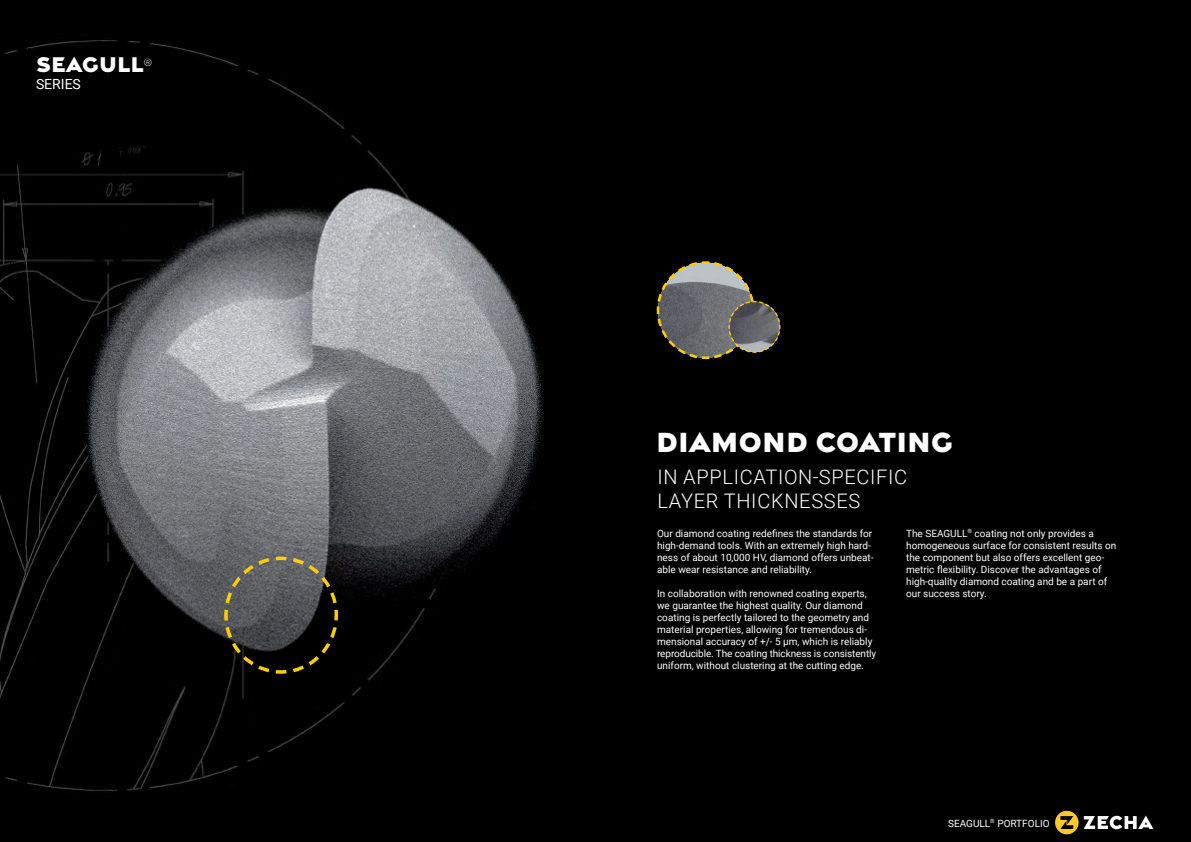
<style>
.page{position:relative;width:1191px;height:842px;background:#fff}
.page>*{position:absolute;margin:0;border:0;box-sizing:border-box;transform-origin:0 0}
.t1{font:30px "Zecha 2030";color:#fff}
.t2{font:23px "Zecha 2030";color:#fff}
.t3{font:300 20px/24px "Roboto";letter-spacing:.035em;color:#fff}
.t4{font:14px "Roboto";color:#fff}
.t5{font:10px/12px "Roboto";color:#fff}
.t6{font:300 7px "Roboto";color:#000}
</style>
<div class="page">
<img style="left:0;top:0;width:1191px;height:842px">
<svg style="left:655px;top:260px;width:126px;height:100px;background:#555550"></svg>
<div style="left:1055px;top:811px;width:23px;height:23px;background:#ffc729;border-radius:50%"></div>
<svg style="left:1060px;top:816px;width:13px;height:13px"></svg>
<svg style="left:1083px;top:815px;width:70px;height:14px"></svg>
<svg style="left:222px;top:555px;width:118px;height:120px;background:#3f3e36"></svg>
<h2 class="t2" style="left:36px;top:48px;width:118px">SEAGULL<sup>®</sup></h2>
<h3 class="t4" style="left:36px;top:74px;width:46px">SERIES</h3>
<p class="t6" style="left:145px;top:55px;width:7px">®</p>
<h1 class="t1" style="left:656px;top:421px;width:298px">DIAMOND COATING</h1>
<h3 class="t3" style="left:657px;top:464px;width:251px">IN APPLICATION-SPECIFIC<br>LAYER THICKNESSES</h3>
<p class="t5" style="left:657px;top:527px;width:218px">Our diamond coating redefines the standards for high-demand tools. With an extremely high hard&shy;ness of about 10,000 HV, diamond offers unbeat&shy;able wear resistance and reliability.</p>
<p class="t5" style="left:657px;top:587px;width:221px">In collaboration with renowned coating experts, we guarantee the highest quality. Our diamond coating is perfectly tailored to the geometry and material properties, allowing for tremendous di&shy;mensional accuracy of +/- 5 µm, which is reliably reproducible. The coating thickness is consistently uniform, without clustering at the cutting edge.</p>
<p class="t5" style="left:906px;top:527px;width:212px">The SEAGULL<sup>®</sup> coating not only provides a homogeneous surface for consistent results on the component but also offers excellent geo&shy;metric flexibility. Discover the advantages of high-quality diamond coating and be a part of our success story.</p>
<p class="t5" style="left:948px;top:817px;width:103px">SEAGULL<sup>®</sup> PORTFOLIO</p>
</div>
